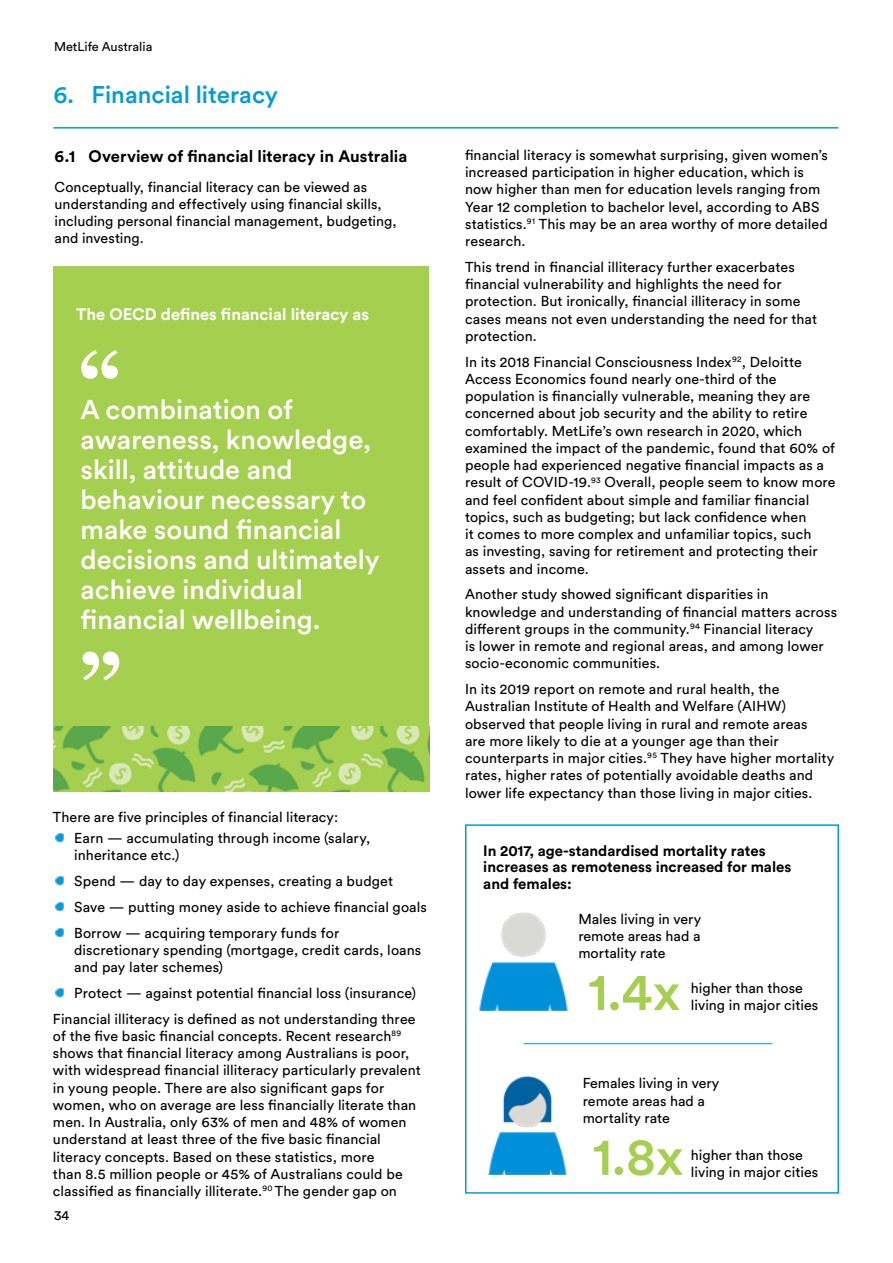
<style>
.page{position:relative;width:893px;height:1263px;background:#fff}
.page>*{position:absolute;margin:0;border:0;box-sizing:border-box;transform-origin:0 0}
.t1{font:700 84px "Georgia";color:#fff}
.t2{font:500 52.5px "Met Life Circular";color:#a5cf4f}
.t3{font:500 27px/30px "Met Life Circular";color:#fff}
.t4{font:500 24px "Met Life Circular";color:#009cdc}
.t5{font:700 16.5px "Circular Pro";color:#000}
.t6{font:700 16.5px "Circular Pro";color:#fff}
.t7{font:700 15px/16.5px "Circular Pro";color:#000}
.t8{font:14.25px/17.2px "Circular Pro";letter-spacing:.005em;color:#000}
.t9{font:13.5px "Circular Pro";color:#000}
.t10{font:12.75px "Circular Pro";color:#000}
</style>
<div class="page">
<hr style="left:53px;top:127px;width:785px;height:2px;background:#009cdc">
<div style="left:53px;top:266px;width:376px;height:516px;background:#a5cf4f"></div>
<img style="left:54px;top:726px;width:375px;height:65px">
<svg style="left:55px;top:833px;width:9px;height:9px"></svg>
<svg style="left:55px;top:876px;width:9px;height:9px"></svg>
<svg style="left:55px;top:902px;width:9px;height:9px"></svg>
<svg style="left:55px;top:928px;width:9px;height:8px"></svg>
<div style="left:465px;top:824px;width:374px;height:370px;border:2px solid #009cdc"></div>
<img style="left:479px;top:912px;width:89px;height:98px">
<img style="left:488px;top:1077px;width:79px;height:98px">
<hr style="left:523px;top:1043px;width:250px;height:1px;background:#009cdc">
<svg style="left:55px;top:988px;width:9px;height:9px"></svg>
<p class="t10" style="left:54px;top:38px;width:100px">MetLife Australia</p>
<h3 class="t4" style="left:53px;top:79px;width:226px">6. Financial literacy</h3>
<p class="t5" style="left:55px;top:144px;width:354px">6.1 Overview of financial literacy in Australia</p>
<p class="t8" style="left:55px;top:177px;width:343px">Conceptually, financial literacy can be viewed as understanding and effectively using financial skills, including personal financial management, budgeting, and investing.</p>
<p class="t6" style="left:76px;top:303px;width:294px">The OECD defines financial literacy as</p>
<h1 class="t1" style="left:78px;top:330px;width:45px">“</h1>
<h3 class="t3" style="left:81px;top:394px;width:301px">A combination of awareness, knowledge, skill, attitude and behaviour necessary to make sound financial decisions and ultimately achieve individual financial wellbeing.</h3>
<h1 class="t1" style="left:122px;top:701px;width:45px;rotate:-180deg">“</h1>
<p class="t8" style="left:74px;top:805px;width:297px;line-height:21.5px;text-indent:-21px">There are five principles of financial literacy:<br>Earn — accumulating through income (salary,</p>
<p class="t8" style="left:74px;top:842px;width:354px;line-height:25.8px">inheritance etc.)<br>Spend — day to day expenses, creating a budget Save — putting money aside to achieve financial goals Borrow — acquiring temporary funds for</p>
<p class="t8" style="left:74px;top:940px;width:349px">discretionary spending (mortgage, credit cards, loans and pay later schemes)</p>
<p class="t8" style="left:53px;top:979px;width:365px;line-height:25.8px;text-align:right">Protect — against potential financial loss (insurance)<br>Financial illiteracy is defined as not understanding three</p>
<p class="t8" style="left:53px;top:1026px;width:369px">of the five basic financial concepts. Recent research<sup>89 </sup>shows that financial literacy among Australians is poor, with widespread financial illiteracy particularly prevalent in young people. There are also significant gaps for women, who on average are less financially literate than men. In Australia, only 63% of men and 48% of women understand at least three of the five basic financial literacy concepts. Based on these statistics, more<br>than 8.5 million people or 45% of Australians could be classified as financially illiterate.<sup>90</sup> The gender gap on</p>
<p class="t9" style="left:54px;top:1206px;width:17px">34</p>
<p class="t8" style="left:465px;top:146px;width:364px">financial literacy is somewhat surprising, given women’s increased participation in higher education, which is now higher than men for education levels ranging from Year 12 completion to bachelor level, according to ABS statistics.<sup>91</sup> This may be an area worthy of more detailed research.</p>
<p class="t8" style="left:465px;top:258px;width:354px">This trend in financial illiteracy further exacerbates financial vulnerability and highlights the need for protection. But ironically, financial illiteracy in some cases means not even understanding the need for that protection.</p>
<p class="t8" style="left:465px;top:352px;width:372px">In its 2018 Financial Consciousness Index<sup>92</sup>, Deloitte Access Economics found nearly one-third of the population is financially vulnerable, meaning they are concerned about job security and the ability to retire comfortably. MetLife’s own research in 2020, which examined the impact of the pandemic, found that 60% of people had experienced negative financial impacts as a result of COVID-19.<sup>93</sup> Overall, people seem to know more and feel confident about simple and familiar financial topics, such as budgeting; but lack confidence when<br>it comes to more complex and unfamiliar topics, such<br>as investing, saving for retirement and protecting their assets and income.</p>
<p class="t8" style="left:465px;top:585px;width:374px">Another study showed significant disparities in knowledge and understanding of financial matters across different groups in the community.<sup>94</sup> Financial literacy<br>is lower in remote and regional areas, and among lower socio-economic communities.</p>
<p class="t8" style="left:465px;top:680px;width:371px">In its 2019 report on remote and rural health, the Australian Institute of Health and Welfare (AIHW) observed that people living in rural and remote areas<br>are more likely to die at a younger age than their counterparts in major cities.<sup>95</sup> They have higher mortality rates, higher rates of potentially avoidable deaths and lower life expectancy than those living in major cities.</p>
<p class="t7" style="left:483px;top:841px;width:310px">In 2017, age-standardised mortality rates increases as remoteness increased for males and females:</p>
<p class="t8" style="left:578px;top:909px;width:124px;text-align:justify">Males living in very remote areas had a mortality rate</p>
<h2 class="t2" style="left:588px;top:956px;width:93px">1.4x</h2>
<p class="t8" style="left:691px;top:978px;width:129px">higher than those living in major cities</p>
<p class="t8" style="left:583px;top:1074px;width:138px">Females living in very remote areas had a mortality rate</p>
<h2 class="t2" style="left:593px;top:1121px;width:92px">1.8x</h2>
<p class="t8" style="left:691px;top:1145px;width:129px">higher than those living in major cities</p>
</div>
